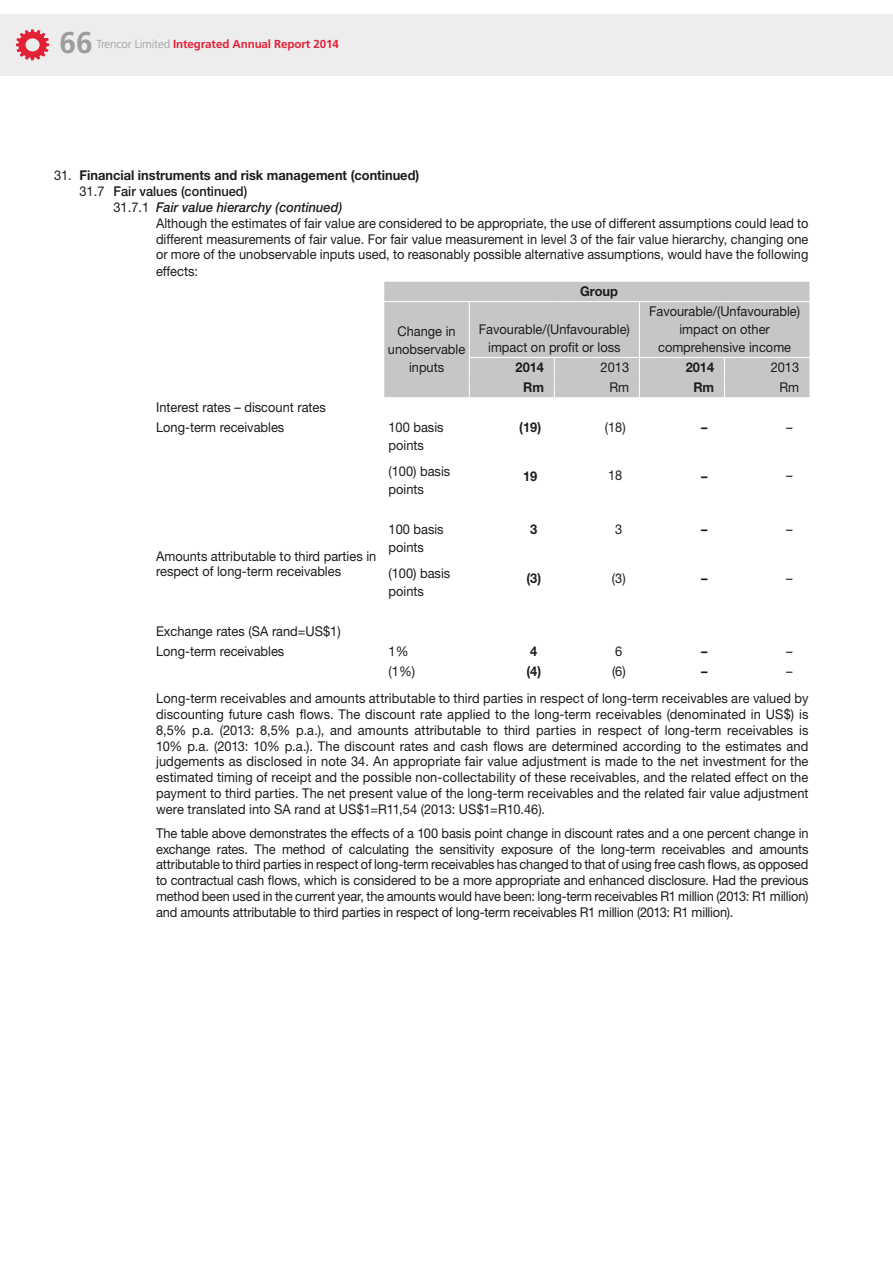
<style>
.page{position:relative;width:893px;height:1263px;background:#fff}
.page>*{position:absolute;margin:0;border:0;box-sizing:border-box;transform-origin:0 0}
.t1{font:700 30px "Frutiger LT Std";color:#9d9d9c}
.t2{font:13.5px/15.8px "Helvetica Neue LT Std";color:#1d1d1b;scale:.95 1}
.t3{font:700 13.5px "Helvetica Neue LT Std";color:#1d1d1b;scale:.95 1}
.t4{font:italic 500 13.5px "Helvetica Neue LT Std";color:#1d1d1b;scale:.95 1}
.t5{font:500 13.5px "Helvetica Neue LT Std";color:#1d1d1b;scale:.95 1}
.t6{font:700 11.55px "Frutiger LT Std";letter-spacing:-.01em;color:#e42036}
.s1{font-weight:300;color:#9d9d9c}
.s2{font-weight:400}
.s3{font-weight:400;font-style:normal}
</style>
<div class="page">
<div style="left:0;top:14px;width:893px;height:62px;background:#ededed"></div>
<svg style="left:16px;top:29px;width:33px;height:31px"></svg>
<div style="left:384px;top:282px;width:425px;height:115px;background:#c6c6c6"></div>
<hr style="left:469px;top:302px;width:1px;height:55px;background:#fff">
<hr style="left:639px;top:302px;width:1px;height:55px;background:#fff">
<hr style="left:469px;top:357px;width:85px;height:1px;background:#fff">
<hr style="left:554px;top:357px;width:85px;height:1px;background:#fff">
<hr style="left:639px;top:357px;width:85px;height:1px;background:#fff">
<hr style="left:724px;top:357px;width:85px;height:1px;background:#fff">
<svg style="left:469px;top:358px;width:1px;height:39px"></svg>
<svg style="left:554px;top:358px;width:1px;height:39px"></svg>
<svg style="left:639px;top:358px;width:1px;height:39px"></svg>
<svg style="left:724px;top:358px;width:1px;height:39px"></svg>
<hr style="left:384px;top:301px;width:85px;height:1px;background:#fff">
<hr style="left:469px;top:301px;width:85px;height:1px;background:#fff">
<hr style="left:554px;top:301px;width:85px;height:1px;background:#fff">
<hr style="left:639px;top:301px;width:85px;height:1px;background:#fff">
<hr style="left:724px;top:301px;width:85px;height:1px;background:#fff">
<h1 class="t1" style="left:60px;top:25px;width:35px">66</h1>
<p class="t6" style="left:96px;top:38px;width:244px"><span class="s1">Trencor Limited</span> Integrated Annual Report 2014</p>
<p class="t3" style="left:54px;top:167px;width:386px"><span class="s2">31.</span> Financial instruments and risk management (continued)</p>
<p class="t5" style="left:80px;top:183px;width:178px"><span class="s2">31.7</span> Fair values (continued)</p>
<p class="t4" style="left:114px;top:199px;width:242px"><span class="s3">31.7.1</span> Fair value hierarchy (continued)</p>
<p class="t2" style="left:156px;top:215px;width:688px">Although the estimates of fair value are considered to be appropriate, the use of different assumptions could lead to</p>
<p class="t2" style="left:156px;top:231px;width:688px">different measurements of fair value. For fair value measurement in level 3 of the fair value hierarchy, changing one</p>
<p class="t2" style="left:156px;top:246px;width:688px">or more of the unobservable inputs used, to reasonably possible alternative assumptions, would have the following</p>
<p class="t2" style="left:156px;top:263px;width:46px">effects:</p>
<p class="t3" style="left:580px;top:283px;width:42px">Group</p>
<p class="t2" style="left:388px;top:322px;width:83px;line-height:18px;text-align:center">Change in unobservable inputs</p>
<p class="t2" style="left:479px;top:320px;width:160px;line-height:18px;text-align:center">Favourable/(Unfavourable) impact on profit or loss</p>
<p class="t2" style="left:649px;top:302px;width:160px;line-height:18px;text-align:center">Favourable/(Unfavourable) impact on other comprehensive income</p>
<p class="t3" style="left:516px;top:359px;width:32px">2014</p>
<p class="t2" style="left:601px;top:359px;width:32px">2013</p>
<p class="t3" style="left:686px;top:359px;width:32px">2014</p>
<p class="t2" style="left:771px;top:359px;width:32px">2013</p>
<p class="t3" style="left:523px;top:379px;width:23px">Rm</p>
<p class="t2" style="left:609px;top:379px;width:22px">Rm</p>
<p class="t3" style="left:693px;top:379px;width:23px">Rm</p>
<p class="t2" style="left:779px;top:379px;width:22px">Rm</p>
<p class="t2" style="left:156px;top:397px;width:180px;line-height:19.8px">Interest rates – discount rates<br>Long-term receivables</p>
<p class="t2" style="left:156px;top:548px;width:233px">Amounts attributable to third parties in respect of long-term receivables</p>
<p class="t2" style="left:388px;top:418px;width:60px;line-height:18px">100 basis points</p>
<p class="t2" style="left:388px;top:462px;width:67px;line-height:18px">(100) basis points</p>
<p class="t2" style="left:389px;top:520px;width:60px;line-height:18px">100 basis points</p>
<p class="t2" style="left:389px;top:564px;width:67px;line-height:18px">(100) basis points</p>
<p class="t3" style="left:519px;top:418px;width:25px">(19)</p>
<p class="t3" style="left:523px;top:468px;width:17px">19</p>
<p class="t3" style="left:530px;top:521px;width:9px">3</p>
<p class="t3" style="left:526px;top:570px;width:17px">(3)</p>
<p class="t2" style="left:605px;top:419px;width:24px">(18)</p>
<p class="t2" style="left:608px;top:467px;width:17px">18</p>
<p class="t2" style="left:615px;top:521px;width:9px">3</p>
<p class="t2" style="left:612px;top:570px;width:16px">(3)</p>
<p class="t3" style="left:701px;top:418px;width:8px">–</p>
<p class="t3" style="left:701px;top:468px;width:8px">–</p>
<p class="t3" style="left:701px;top:521px;width:8px">–</p>
<p class="t3" style="left:701px;top:570px;width:8px">–</p>
<p class="t2" style="left:786px;top:419px;width:8px">–</p>
<p class="t2" style="left:786px;top:467px;width:8px">–</p>
<p class="t2" style="left:786px;top:521px;width:8px">–</p>
<p class="t2" style="left:786px;top:570px;width:8px">–</p>
<p class="t2" style="left:156px;top:621px;width:196px;line-height:19.8px">Exchange rates (SA rand=US$1)<br>Long-term receivables</p>
<p class="t2" style="left:389px;top:643px;width:23px">1%</p>
<p class="t3" style="left:530px;top:643px;width:9px">4</p>
<p class="t2" style="left:615px;top:643px;width:9px">6</p>
<p class="t3" style="left:701px;top:643px;width:8px">–</p>
<p class="t2" style="left:786px;top:643px;width:8px">–</p>
<p class="t2" style="left:389px;top:663px;width:29px">(1%)</p>
<p class="t3" style="left:526px;top:663px;width:17px">(4)</p>
<p class="t2" style="left:612px;top:663px;width:16px">(6)</p>
<p class="t3" style="left:701px;top:663px;width:8px">–</p>
<p class="t2" style="left:156px;top:657px;width:688px;line-height:27.6px;text-indent:630px">–<br>Long-term receivables and amounts attributable to third parties in respect of long-term receivables are valued by</p>
<p class="t2" style="left:156px;top:706px;width:688px;text-align:justify">discounting future cash flows. The discount rate applied to the long-term receivables (denominated in US$) is 8,5% p.a. (2013: 8,5% p.a.), and amounts attributable to third parties in respect of long-term receivables is 10% p.a. (2013: 10% p.a.). The discount rates and cash flows are determined according to the estimates and judgements as disclosed in note 34. An appropriate fair value adjustment is made to the net investment for the estimated timing of receipt and the possible non-collectability of these receivables, and the related effect on the payment to third parties. The net present value of the long-term receivables and the related fair value adjustment were translated into SA rand at US$1=R11,54 (2013: US$1=R10.46).</p>
<p class="t2" style="left:156px;top:825px;width:688px;text-align:justify">The table above demonstrates the effects of a 100 basis point change in discount rates and a one percent change in exchange rates. The method of calculating the sensitivity exposure of the long-term receivables and amounts attributable to third parties in respect of long-term receivables has changed to that of using free cash flows, as opposed to contractual cash flows, which is considered to be a more appropriate and enhanced disclosure. Had the previous method been used in the current year, the amounts would have been: long-term receivables R1 million (2013: R1 million) and amounts attributable to third parties in respect of long-term receivables R1 million (2013: R1 million).</p>
</div>
